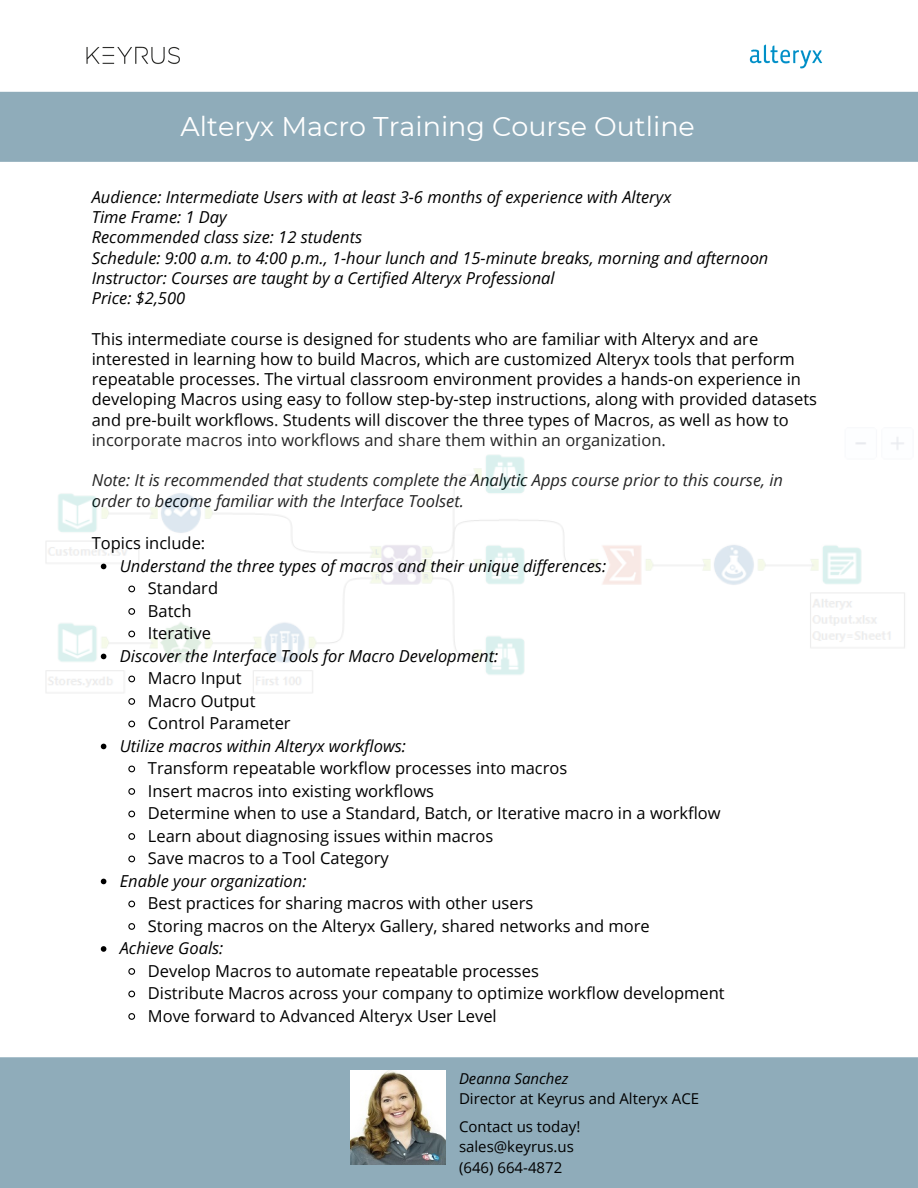
<style>
.page{position:relative;width:918px;height:1188px;background:#fff}
.page>*{position:absolute;margin:0;border:0;box-sizing:border-box;transform-origin:0 0}
.t1{font:27px "Montserrat";color:#fff}
.t2{font:16.5px/22.5px "Open Sans";color:#000}
.t3{font:italic 16.5px/20.2px "Open Sans";color:#000}
.t4{font:15px/27.6px "Open Sans";color:#000}
.t5{font:italic 15px "Open Sans";color:#000}
</style>
<div class="page">
<div style="left:0;top:92px;width:918px;height:70px;background:#8facba"></div>
<img style="left:86px;top:46px;width:94px;height:19px">
<img style="left:749px;top:44px;width:74px;height:25px">
<img style="left:45px;top:437px;width:860px;height:313px">
<svg style="left:101px;top:564px;width:5px;height:5px"></svg>
<svg style="left:128px;top:585px;width:8px;height:8px"></svg>
<svg style="left:128px;top:607px;width:8px;height:9px"></svg>
<svg style="left:128px;top:630px;width:8px;height:8px"></svg>
<svg style="left:101px;top:654px;width:5px;height:5px"></svg>
<svg style="left:128px;top:675px;width:8px;height:8px"></svg>
<svg style="left:128px;top:697px;width:8px;height:9px"></svg>
<svg style="left:128px;top:720px;width:8px;height:8px"></svg>
<svg style="left:101px;top:744px;width:5px;height:5px"></svg>
<svg style="left:128px;top:765px;width:8px;height:8px"></svg>
<svg style="left:128px;top:788px;width:8px;height:7px"></svg>
<svg style="left:128px;top:810px;width:8px;height:8px"></svg>
<svg style="left:128px;top:833px;width:8px;height:7px"></svg>
<svg style="left:128px;top:855px;width:8px;height:8px"></svg>
<svg style="left:101px;top:879px;width:5px;height:5px"></svg>
<svg style="left:128px;top:900px;width:8px;height:8px"></svg>
<svg style="left:128px;top:923px;width:8px;height:7px"></svg>
<svg style="left:101px;top:946px;width:5px;height:6px"></svg>
<svg style="left:128px;top:968px;width:8px;height:7px"></svg>
<svg style="left:128px;top:990px;width:8px;height:8px"></svg>
<svg style="left:128px;top:1013px;width:8px;height:7px"></svg>
<div style="left:0;top:1057px;width:918px;height:131px;background:#8facba"></div>
<img style="left:351px;top:1070px;width:94px;height:95px">
<h1 class="t1" style="left:181px;top:110px;width:516px">Alteryx Macro Training Course Outline</h1>
<p class="t3" style="left:92px;top:186px;width:678px">Audience: Intermediate Users with at least 3-6 months of experience with Alteryx<br>Time Frame: 1 Day<br>Recommended class size: 12 students<br>Schedule: 9:00 a.m. to 4:00 p.m., 1-hour lunch and 15-minute breaks, morning and afternoon Instructor: Courses are taught by a Certified Alteryx Professional<br>Price: $2,500</p>
<p class="t2" style="left:92px;top:328px;width:727px;line-height:20.2px">This intermediate course is designed for students who are familiar with Alteryx and are interested in learning how to build Macros, which are customized Alteryx tools that perform repeatable processes. The virtual classroom environment provides a hands-on experience in developing Macros using easy to follow step-by-step instructions, along with provided datasets and pre-built workflows. Students will discover the three types of Macros, as well as how to incorporate macros into workflows and share them within an organization.</p>
<p class="t3" style="left:92px;top:470px;width:693px">Note: It is recommended that students complete the Analytic Apps course prior to this course, in order to become familiar with the Interface Toolset.</p>
<p class="t2" style="left:92px;top:531px;width:115px">Topics include:</p>
<p class="t3" style="left:120px;top:555px;width:488px">Understand the three types of macros and their unique differences:</p>
<p class="t2" style="left:148px;top:576px;width:72px">Standard<br>Batch<br>Iterative</p>
<p class="t3" style="left:120px;top:645px;width:380px">Discover the Interface Tools for Macro Development:</p>
<p class="t2" style="left:148px;top:666px;width:144px">Macro Input<br>Macro Output<br>Control Parameter</p>
<p class="t3" style="left:120px;top:735px;width:288px">Utilize macros within Alteryx workflows:</p>
<p class="t2" style="left:148px;top:756px;width:574px">Transform repeatable workflow processes into macros<br>Insert macros into existing workflows<br>Determine when to use a Standard, Batch, or Iterative macro in a workflow Learn about diagnosing issues within macros<br>Save macros to a Tool Category</p>
<p class="t3" style="left:120px;top:870px;width:188px">Enable your organization:</p>
<p class="t2" style="left:148px;top:891px;width:503px">Best practices for sharing macros with other users<br>Storing macros on the Alteryx Gallery, shared networks and more</p>
<p class="t3" style="left:120px;top:937px;width:105px">Achieve Goals:</p>
<p class="t2" style="left:148px;top:959px;width:578px">Develop Macros to automate repeatable processes<br>Distribute Macros across your company to optimize workflow development<br>Move forward to Advanced Alteryx User Level</p>
<p class="t5" style="left:459px;top:1068px;width:111px">Deanna Sanchez</p>
<p class="t4" style="left:459px;top:1085px;width:242px">Director at Keyrus and Alteryx ACE<br>Contact us today!</p>
<p class="t4" style="left:459px;top:1136px;width:116px;line-height:20.2px">sales@keyrus.us (646) 664-4872</p>
</div>
